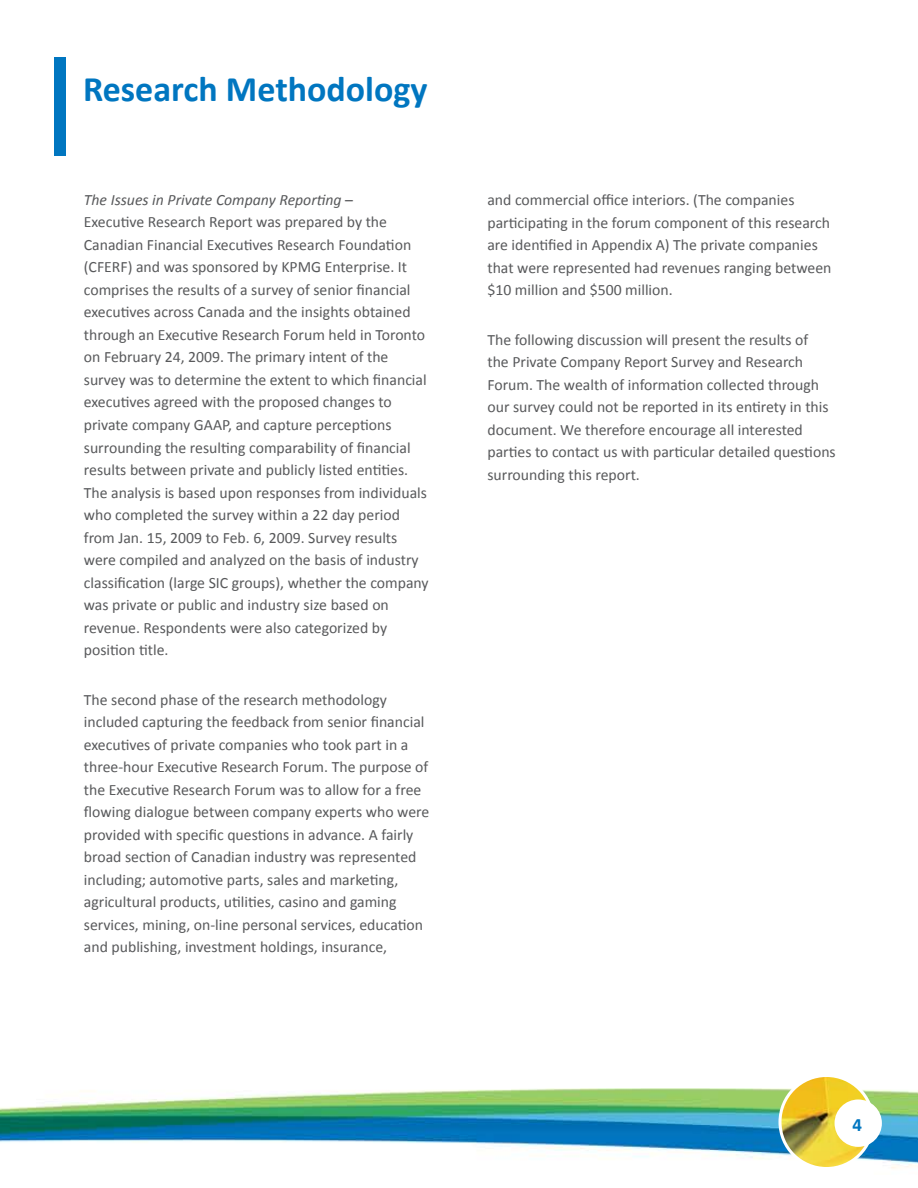
<style>
.page{position:relative;width:918px;height:1188px;background:#fff}
.page>*{position:absolute;margin:0;border:0;box-sizing:border-box;transform-origin:0 0}
.t1{font:700 36px "Calibri";color:#0076c0}
.t2{font:700 18.9px "Calibri";color:#0076c0}
.t3{font:15.75px/22.5px "Calibri";color:#58595b}
.s1{font-style:italic}
</style>
<div class="page">
<img style="left:0;top:1088px;width:918px;height:81px">
<img style="left:780px;top:1076px;width:93px;height:92px;border-radius:46px">
<div style="left:778px;top:1074px;width:96px;height:96px;border:3px solid #fff;border-radius:50%"></div>
<div style="left:835px;top:1099px;width:47px;height:48px;background:#fff;border-radius:50%"></div>
<div style="left:54px;top:57px;width:11px;height:99px;background:#0076c0"></div>
<h1 class="t1" style="left:83px;top:67px;width:346px">Research Methodology</h1>
<p class="t3" style="left:84px;top:188px;width:346px"><span class="s1">The Issues in Private Company Reporting</span> –<br>Executive Research Report was prepared by the Canadian Financial Executives Research Foundation (CFERF) and was sponsored by KPMG Enterprise. It comprises the results of a survey of senior financial executives across Canada and the insights obtained through an Executive Research Forum held in Toronto on February 24, 2009. The primary intent of the survey was to determine the extent to which financial executives agreed with the proposed changes to private company GAAP, and capture perceptions surrounding the resulting comparability of financial results between private and publicly listed entities.<br>The analysis is based upon responses from individuals who completed the survey within a 22 day period from Jan. 15, 2009 to Feb. 6, 2009. Survey results were compiled and analyzed on the basis of industry classification (large SIC groups), whether the company was private or public and industry size based on revenue. Respondents were also categorized by position title.</p>
<p class="t3" style="left:84px;top:687px;width:347px">The second phase of the research methodology included capturing the feedback from senior financial executives of private companies who took part in a three-hour Executive Research Forum. The purpose of the Executive Research Forum was to allow for a free flowing dialogue between company experts who were provided with specific questions in advance. A fairly broad section of Canadian industry was represented including; automotive parts, sales and marketing, agricultural products, utilities, casino and gaming services, mining, on-line personal services, education and publishing, investment holdings, insurance,</p>
<p class="t3" style="left:487px;top:188px;width:346px">and commercial office interiors. (The companies participating in the forum component of this research are identified in Appendix A) The private companies that were represented had revenues ranging between $10 million and $500 million.</p>
<p class="t3" style="left:487px;top:327px;width:350px">The following discussion will present the results of<br>the Private Company Report Survey and Research Forum. The wealth of information collected through our survey could not be reported in its entirety in this document. We therefore encourage all interested parties to contact us with particular detailed questions surrounding this report.</p>
<p class="t2" style="left:853px;top:1113px;width:11px">4</p>
</div>
